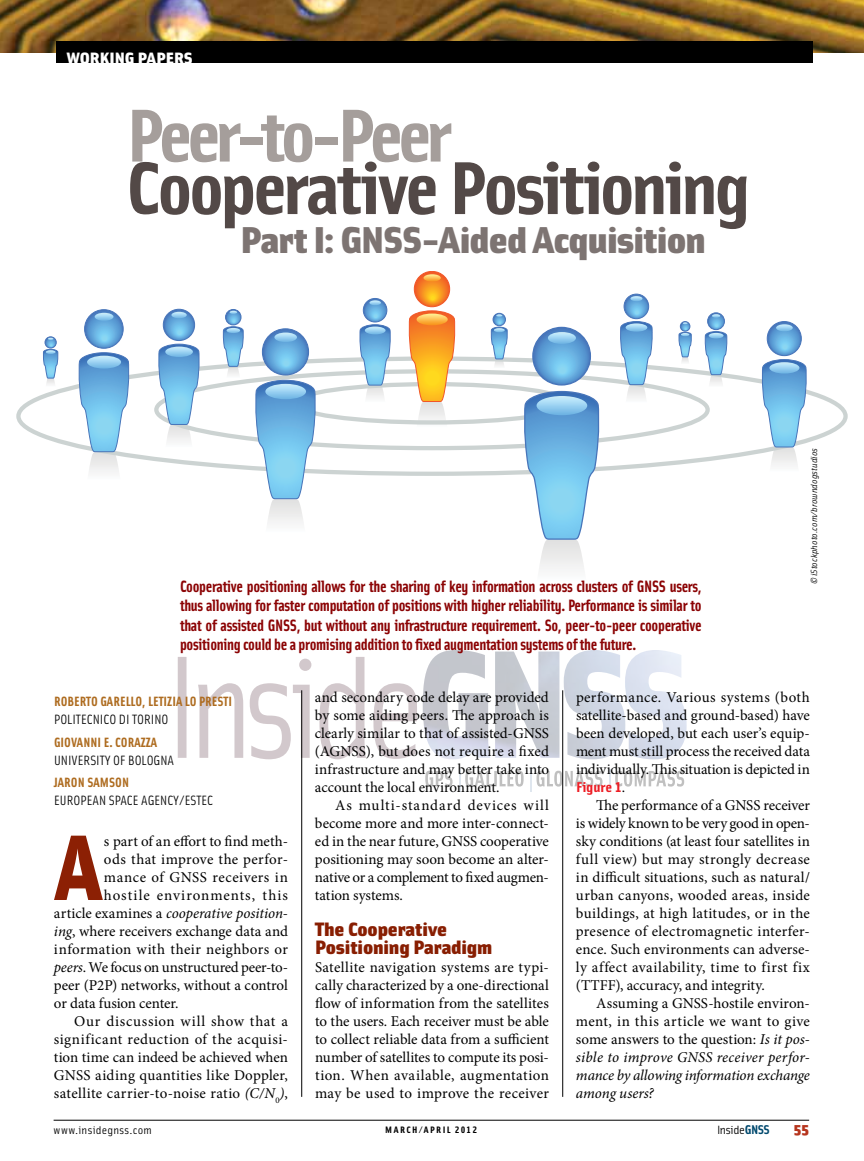
<style>
.page{position:relative;width:864px;height:1161px;background:#fff}
.page>*{position:absolute;margin:0;border:0;box-sizing:border-box;transform-origin:0 0}
.t1{font:900 93.3px "Solex";color:#8c2004}
.t2{font:75px "Solex Bold Lining";letter-spacing:-.045em;color:#534947;scale:1.15 1}
.t3{font:75px "Solex Bold Lining";letter-spacing:-.065em;color:#a59e9b;scale:1.15 1}
.t4{font:900 37.5px "Solex";letter-spacing:-.02em;color:#7d7472;scale:1.15 1}
.t5{font:19.5px/18px "Solex Black Lining";letter-spacing:-.005em;color:#881e02;scale:1.15 1}
.t6{font:16.5px/19.5px "Solex Bold Lining";letter-spacing:-.02em;color:#8b0304;text-align:justify}
.t7{font:16.5px "Solex Black Lining";color:#fff;scale:1.15 1}
.t8{font:15px/18px "Minion Pro";letter-spacing:.01em;color:#000;text-align:justify}
.t9{font:italic 15px/18px "Minion Pro";letter-spacing:-.01em;color:#000;text-align:justify}
.t10{font:15px "Minion Pro";letter-spacing:-.015em;color:#000}
.t11{font:15px "Minion Pro";letter-spacing:.045em;color:#000}
.t12{font:15px "Minion Pro";letter-spacing:.06em;color:#000}
.t13{font:15px "Minion Pro";letter-spacing:.03em;color:#000}
.t14{font:15px "Minion Pro";letter-spacing:-.01em;color:#000}
.t15{font:900 15px "Solex";color:#b6351e;scale:1.15 1}
.t16{font:14.25px "Solex Bold Lining";color:#ed1d24;scale:1.2 1}
.t17{font:13.5px "Solex Regular Lining";color:#000;scale:1.05 1}
.t18{font:13.5px "Solex Bold Lining";color:#ae6c20;scale:1.05 1}
.t19{font:12px "Solex";letter-spacing:-.025em;color:#000;scale:1.15 1}
.t20{font:11.25px "Solex";letter-spacing:.025em;color:#000;scale:1.15 1}
.t21{font:9.3px "Solex Bold Lining";letter-spacing:.125em;color:#000;scale:1.15 1}
.t22{font:italic 9px "Solex";letter-spacing:.005em;color:#000;scale:1.15 1}
.s1{font-style:normal}
.s2{font-style:italic}
.s3{font-family:"Minion Pro";font-size:15px;color:#000}
.s4{font-weight:700;font-size:12.75px;color:#00496e}
</style>
<div class="page">
<svg style="left:16px;top:354px;width:832px;height:122px"></svg>
<svg style="left:533px;top:327px;width:57px;height:58px;background:#60a3d8"></svg>
<div style="left:532px;top:327px;width:59px;height:59px;border:1px solid #4775ba;border-radius:50%"></div>
<svg style="left:548px;top:332px;width:28px;height:12px"></svg>
<svg style="left:523px;top:390px;width:79px;height:179px"></svg>
<svg style="left:624px;top:294px;width:25px;height:25px"></svg>
<div style="left:624px;top:294px;width:25px;height:25px;border:1px solid #4775ba;border-radius:50%"></div>
<svg style="left:630px;top:296px;width:12px;height:5px"></svg>
<svg style="left:620px;top:321px;width:34px;height:98px"></svg>
<svg style="left:767px;top:322px;width:34px;height:34px"></svg>
<div style="left:767px;top:321px;width:35px;height:35px;border:1px solid #4775ba;border-radius:50%"></div>
<svg style="left:776px;top:324px;width:17px;height:7px"></svg>
<svg style="left:761px;top:359px;width:47px;height:117px"></svg>
<svg style="left:85px;top:310px;width:38px;height:38px"></svg>
<div style="left:84px;top:309px;width:40px;height:40px;border:1px solid #4775ba;border-radius:50%"></div>
<svg style="left:95px;top:313px;width:18px;height:8px"></svg>
<svg style="left:78px;top:352px;width:53px;height:124px"></svg>
<svg style="left:163px;top:309px;width:32px;height:32px"></svg>
<div style="left:163px;top:309px;width:32px;height:32px;border:1px solid #4775ba;border-radius:50%"></div>
<svg style="left:171px;top:312px;width:16px;height:6px"></svg>
<svg style="left:158px;top:343px;width:43px;height:125px"></svg>
<svg style="left:262px;top:329px;width:47px;height:46px"></svg>
<div style="left:262px;top:328px;width:47px;height:47px;border:1px solid #4775ba;border-radius:50%"></div>
<svg style="left:274px;top:333px;width:23px;height:9px"></svg>
<svg style="left:254px;top:379px;width:64px;height:144px"></svg>
<svg style="left:414px;top:271px;width:36px;height:36px"></svg>
<div style="left:414px;top:271px;width:36px;height:36px;border:1px solid #f15727;border-radius:50%"></div>
<svg style="left:424px;top:274px;width:17px;height:8px"></svg>
<svg style="left:408px;top:310px;width:49px;height:140px"></svg>
<svg style="left:363px;top:298px;width:24px;height:24px"></svg>
<div style="left:363px;top:298px;width:24px;height:24px;border:1px solid #4775ba;border-radius:50%"></div>
<svg style="left:369px;top:300px;width:12px;height:5px"></svg>
<svg style="left:359px;top:324px;width:33px;height:94px"></svg>
<svg style="left:708px;top:313px;width:16px;height:17px"></svg>
<div style="left:707px;top:313px;width:18px;height:17px;border:1px solid #4775ba;border-radius:50%"></div>
<svg style="left:712px;top:314px;width:8px;height:4px"></svg>
<svg style="left:705px;top:331px;width:22px;height:67px"></svg>
<svg style="left:491px;top:313px;width:17px;height:63px"></svg>
<svg style="left:43px;top:337px;width:15px;height:57px"></svg>
<div style="left:680px;top:321px;width:10px;height:10px;border:1px solid #4775ba;border-radius:50%"></div>
<svg style="left:679px;top:322px;width:13px;height:48px"></svg>
<svg style="left:226px;top:309px;width:15px;height:16px"></svg>
<div style="left:225px;top:309px;width:16px;height:16px;border:1px solid #4775ba;border-radius:50%"></div>
<svg style="left:230px;top:311px;width:7px;height:3px"></svg>
<svg style="left:223px;top:326px;width:21px;height:62px"></svg>
<hr style="left:54px;top:1120px;width:755px;height:1px;background:#000">
<svg style="left:178px;top:657px;width:239px;height:102px"></svg>
<img style="left:423px;top:650px;width:264px;height:109px">
<svg style="left:609px;top:770px;width:75px;height:22px"></svg>
<svg style="left:537px;top:771px;width:66px;height:16px"></svg>
<hr style="left:530px;top:770px;width:2px;height:22px;background:#7e9dbe">
<svg style="left:459px;top:770px;width:65px;height:22px"></svg>
<svg style="left:425px;top:771px;width:28px;height:16px"></svg>
<img style="left:0;top:0;width:864px;height:52px">
<div style="left:56px;top:41px;width:757px;height:22px;background:#000"></div>
<hr style="left:301px;top:690px;width:1px;height:407px;background:#000">
<hr style="left:562px;top:690px;width:1px;height:407px;background:#000">
<p class="t7" style="left:67px;top:46px;width:111px">working papers</p>
<h2 class="t3" style="left:126px;top:87px;width:284px">Peer-to-Peer</h2>
<h2 class="t2" style="left:126px;top:139px;width:545px">Cooperative Positioning</h2>
<h3 class="t4" style="left:240px;top:214px;width:406px">Part I: GNSS-Aided Acquisition</h3>
<p class="t6" style="left:180px;top:575px;width:523px">Cooperative positioning allows for the sharing of key information across clusters of GNSS users, thus allowing for faster computation of positions with higher reliability. Performance is similar to that of assisted GNSS, but without any infrastructure requirement. So, peer-to-peer cooperative positioning could be a promising addition to fixed augmentation systems of the future.</p>
<p class="t22" style="left:808px;top:584px;width:120px;rotate:-90deg">© iStockphoto.com/browndogstudios</p>
<p class="t18" style="left:54px;top:693px;width:171px">Roberto Garello, Letizia Lo Presti</p>
<p class="t17" style="left:54px;top:711px;width:110px">POLITECNICO DI TORINO</p>
<p class="t18" style="left:54px;top:733px;width:100px">Giovann i E. Corazza</p>
<p class="t17" style="left:54px;top:752px;width:116px">UNIVERSITY OF BOLOGNA</p>
<p class="t18" style="left:54px;top:774px;width:71px">Jaron Samson</p>
<p class="t17" style="left:54px;top:792px;width:131px">EU ROPEAN SPACE AGENCY/ESTEC</p>
<h1 class="t1" style="left:56px;top:802px;width:47px">A</h1>
<p class="t8" style="left:104px;top:832px;width:186px">s part of an effort to find meth-</p>
<p class="t8" style="left:104px;top:850px;width:186px">ods that improve the perfor-</p>
<p class="t13" style="left:104px;top:867px;width:185px">mance of GNSS receivers in</p>
<p class="t12" style="left:104px;top:885px;width:186px">hostile environments, this</p>
<p class="t9" style="left:54px;top:904px;width:235px"><span class="s1">article examines a</span> cooperative position-</p>
<p class="t8" style="left:54px;top:922px;width:235px"><span class="s2">ing</span>, where receivers exchange data and</p>
<p class="t8" style="left:54px;top:940px;width:235px">information with their neighbors or</p>
<p class="t10" style="left:54px;top:957px;width:236px"><span class="s2">peers</span>. We focus on unstructured peer-to-</p>
<p class="t8" style="left:54px;top:976px;width:235px">peer (P2P) networks, without a control</p>
<p class="t14" style="left:54px;top:993px;width:126px">or data fusion center.</p>
<p class="t11" style="left:74px;top:1011px;width:215px">Our discussion will show that a</p>
<p class="t8" style="left:54px;top:1030px;width:235px">significant reduction of the acquisi-</p>
<p class="t8" style="left:54px;top:1048px;width:235px">tion time can indeed be achieved when</p>
<p class="t8" style="left:54px;top:1066px;width:235px">GNSS aiding quantities like Doppler,</p>
<p class="t8" style="left:54px;top:1084px;width:236px">satellite carrier-to-noise ratio <span class="s2">(C/N</span><sub>0</sub><span class="s2">)</span>,</p>
<p class="t8" style="left:315px;top:688px;width:236px">and secondary code delay are provided by some aiding peers. The approach is clearly similar to that of assisted-GNSS (AGNSS), but does not require a fixed infrastructure and may better take into account the local environment.</p>
<p class="t8" style="left:315px;top:796px;width:236px;text-indent:20px">As multi-standard devices will become more and more inter-connect&shy;ed in the near future, GNSS cooperative positioning may soon become an alter&shy;native or a complement to fixed augmen&shy;tation systems.</p>
<h3 class="t5" style="left:315px;top:919px;width:156px">The Cooperative<br>Positioning Paradigm</h3>
<p class="t8" style="left:315px;top:958px;width:236px">Satellite navigation systems are typi&shy;cally characterized by a one-directional flow of information from the satellites to the users. Each receiver must be able to collect reliable data from a sufficient number of satellites to compute its posi&shy;tion. When available, augmentation may be used to improve the receiver</p>
<p class="t8" style="left:576px;top:688px;width:235px">performance. Various systems (both satellite-based and ground-based) have been developed, but each user’s equip&shy;ment must still process the received data individually. This situation is depicted in</p>
<p class="t16" style="left:576px;top:778px;width:43px">Figure 1<span class="s3">.</span></p>
<p class="t8" style="left:576px;top:796px;width:236px;text-indent:20px">The performance of a GNSS receiver is widely known to be very good in open&shy;sky conditions (at least four satellites in full view) but may strongly decrease in difficult situations, such as natural/ urban canyons, wooded areas, inside buildings, at high latitudes, or in the presence of electromagnetic interfer&shy;ence. Such environments can adverse&shy;ly affect availability, time to first fix (TTFF), accuracy, and integrity.</p>
<p class="t9" style="left:576px;top:994px;width:235px;text-indent:20px"><span class="s1">Assuming a GNSS-hostile environ&shy;ment, in this article we want to give some answers to the question:</span> Is it pos&shy;sible to improve GNSS receiver perfor&shy;mance by allowing information exchange among users?</p>
<p class="t20" style="left:54px;top:1123px;width:87px">www.insidegnss.com</p>
<p class="t21" style="left:385px;top:1124px;width:81px">march/april 2012</p>
<p class="t19" style="left:717px;top:1122px;width:47px">Inside<span class="s4">GNSS</span></p>
<p class="t15" style="left:794px;top:1119px;width:15px">55</p>
</div>
